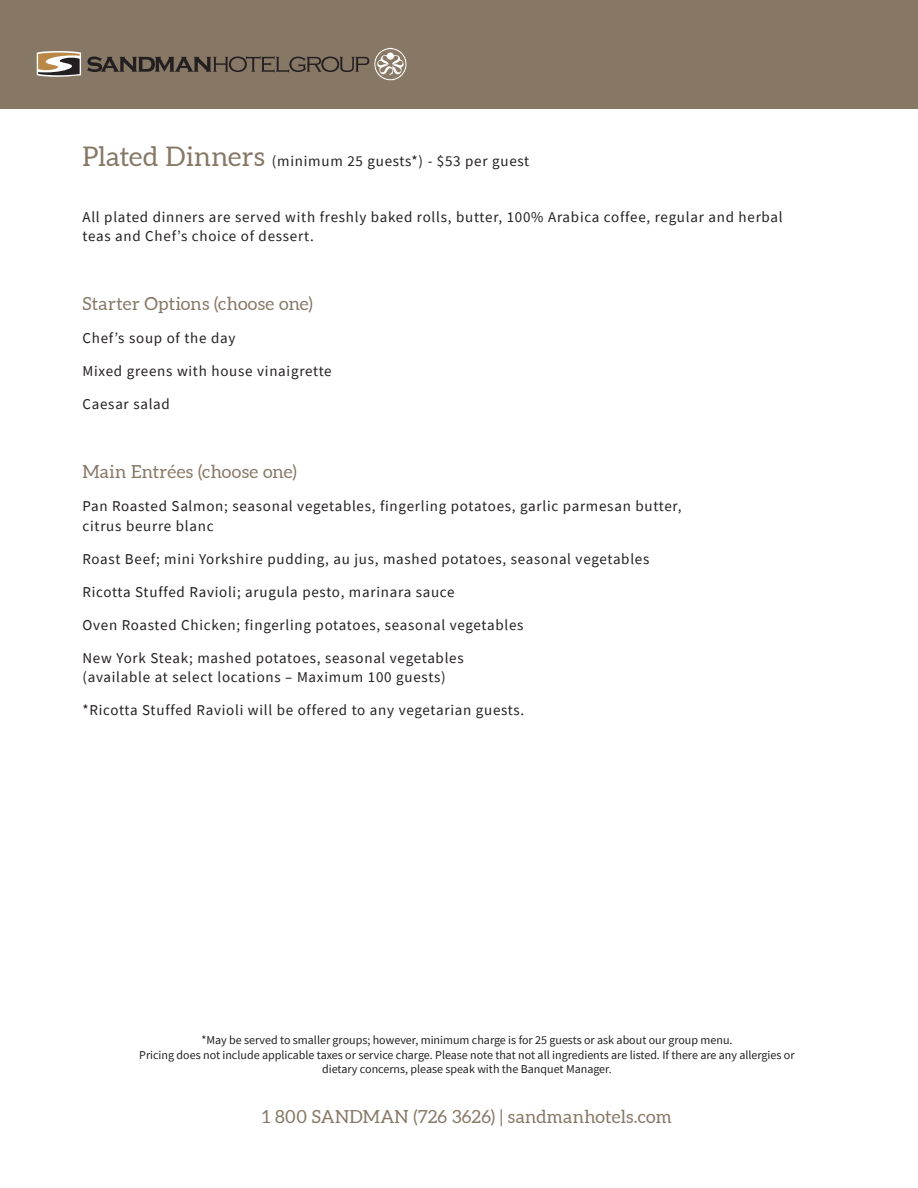
<style>
.page{position:relative;width:918px;height:1188px;background:#fff}
.page>*{position:absolute;margin:0;border:0;box-sizing:border-box;transform-origin:0 0}
.t1{font:18px "Aleo";letter-spacing:.015em;color:#877866}
.t2{font:15px/19.5px "Source Sans Pro";letter-spacing:.05em;color:#231f20}
.t3{font:12px/14.4px "Source Sans Pro";color:#231f20;text-align:center}
.s1{font-family:"Aleo";font-size:27px;color:#877866}
</style>
<div class="page">
<div style="left:0;top:0;width:918px;height:109px;background:#877866"></div>
<svg style="left:37px;top:48px;width:370px;height:33px"></svg>
<p class="t2" style="left:82px;top:152px;width:448px"><span class="s1">Plated Dinners</span> (minimum 25 guests*) - $53 per guest</p>
<p class="t2" style="left:82px;top:207px;width:702px">All plated dinners are served with freshly baked rolls, butter, 100% Arabica coffee, regular and herbal teas and Chef’s choice of dessert.</p>
<p class="t1" style="left:82px;top:294px;width:232px">Starter Options (choose one)</p>
<p class="t2" style="left:82px;top:329px;width:155px">Chef’s soup of the day</p>
<p class="t2" style="left:82px;top:362px;width:251px">Mixed greens with house vinaigrette</p>
<p class="t2" style="left:82px;top:395px;width:89px">Caesar salad</p>
<p class="t1" style="left:82px;top:462px;width:216px">Main Entrées (choose one)</p>
<p class="t2" style="left:82px;top:497px;width:600px">Pan Roasted Salmon; seasonal vegetables, fingerling potatoes, garlic parmesan butter, citrus beurre blanc</p>
<p class="t2" style="left:82px;top:549px;width:568px">Roast Beef; mini Yorkshire pudding, au jus, mashed potatoes, seasonal vegetables</p>
<p class="t2" style="left:82px;top:582px;width:374px">Ricotta Stuffed Ravioli; arugula pesto, marinara sauce</p>
<p class="t2" style="left:82px;top:615px;width:442px">Oven Roasted Chicken; fingerling potatoes, seasonal vegetables</p>
<p class="t2" style="left:82px;top:648px;width:383px">New York Steak; mashed potatoes, seasonal vegetables (available at select locations – Maximum 100 guests)</p>
<p class="t2" style="left:82px;top:701px;width:443px">*Ricotta Stuffed Ravioli will be offered to any vegetarian guests.</p>
<p class="t3" style="left:139px;top:1033px;width:657px">*May be served to smaller groups; however, minimum charge is for 25 guests or ask about our group menu.<br>Pricing does not include applicable taxes or service charge. Please note that not all ingredients are listed. If there are any allergies or dietary concerns, please speak with the Banquet Manager.</p>
<p class="t1" style="left:262px;top:1106px;width:411px">1 800 SANDMAN (726 3626) | sandmanhotels.com</p>
</div>
